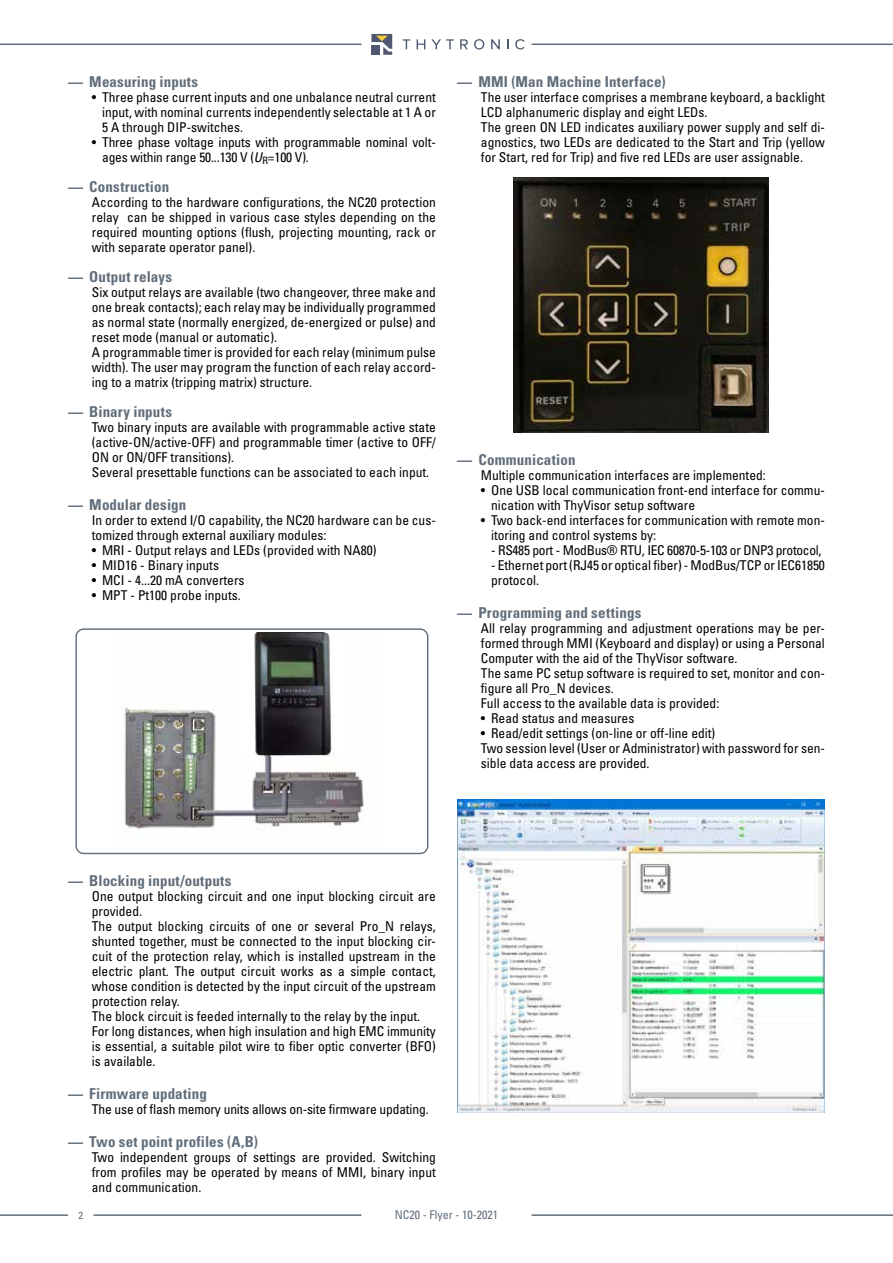
<style>
.page{position:relative;width:893px;height:1263px;background:#fff}
.page>*{position:absolute;margin:0;border:0;box-sizing:border-box;transform-origin:0 0}
.t1{font:700 condensed 15px "Univers LT Std";letter-spacing:.01em;color:#616e7a}
.t2{font:condensed 13.5px/15px "Univers LT Std";color:#000}
.t3{font:condensed 13.5px "Univers LT Std";letter-spacing:-.02em;color:#000}
.t4{font:condensed 12px "Univers LT Std";color:#616e7a}
.t5{font:condensed 10.5px "Univers LT Std";color:#616e7a}
.s1{font-family:"Zapf Elliptical 711 BT";font-stretch:normal}
.s2{font-style:italic}
</style>
<div class="page">
<hr style="left:531px;top:1214px;width:362px;height:2px;background:#616e7a">
<hr style="left:94px;top:1214px;width:267px;height:2px;background:#616e7a">
<hr style="left:0;top:1214px;width:68px;height:2px;background:#616e7a">
<hr style="left:531px;top:44px;width:362px;height:1px;background:#616e7a">
<hr style="left:0;top:44px;width:361px;height:1px;background:#616e7a">
<svg style="left:371px;top:34px;width:21px;height:21px"></svg>
<svg style="left:403px;top:39px;width:7px;height:10px"></svg>
<svg style="left:417px;top:39px;width:8px;height:10px"></svg>
<svg style="left:431px;top:39px;width:23px;height:10px"></svg>
<svg style="left:460px;top:39px;width:8px;height:10px"></svg>
<svg style="left:474px;top:39px;width:10px;height:11px"></svg>
<svg style="left:491px;top:39px;width:9px;height:10px"></svg>
<svg style="left:515px;top:39px;width:10px;height:11px"></svg>
<img style="left:514px;top:177px;width:254px;height:256px">
<img style="left:457px;top:799px;width:368px;height:313px">
<svg style="left:75px;top:628px;width:353px;height:226px"></svg>
<img style="left:115px;top:633px;width:266px;height:214px">
<div style="left:240px;top:633px;width:109px;height:121px;background:#fff"></div>
<img style="left:253px;top:634px;width:81px;height:122px">
<img style="left:253px;top:633px;width:81px;height:1px">
<p class="t1" style="left:68px;top:73px;width:132px"><span class="s1">—</span> Measuring inputs</p>
<p class="t2" style="left:102px;top:90px;width:335px;text-align:justify;text-indent:-10px">• Three phase current inputs and one unbalance neutral current input, with nominal currents independently selectable at 1 A or 5 A through DIP-switches.</p>
<p class="t2" style="left:102px;top:135px;width:335px;text-indent:-10px">• Three phase voltage inputs with programmable nominal volt&shy;ages within range 50...130 V (<span class="s2">U</span><sub>R</sub>=100 V).</p>
<p class="t1" style="left:68px;top:178px;width:103px"><span class="s1">—</span> Construction</p>
<p class="t2" style="left:92px;top:195px;width:346px;text-align:justify">According to the hardware configurations, the NC20 protection relay can be shipped in various case styles depending on the required mounting options (flush, projecting mounting, rack or with separate operator panel).</p>
<p class="t1" style="left:68px;top:268px;width:106px"><span class="s1">—</span> Output relays</p>
<p class="t2" style="left:92px;top:285px;width:346px">Six output relays are available (two changeover, three make and one break contacts); each relay may be individually programmed as normal state (normally energized, de-energized or pulse) and reset mode (manual or automatic).<br>A programmable timer is provided for each relay (minimum pulse width). The user may program the function of each relay accord&shy;ing to a matrix (tripping matrix) structure.</p>
<p class="t1" style="left:68px;top:403px;width:106px"><span class="s1">—</span> Binary inputs</p>
<p class="t2" style="left:92px;top:420px;width:346px">Two binary inputs are available with programmable active state (active-ON/active-OFF) and programmable timer (active to OFF/ ON or ON/OFF transitions).<br>Several presettable functions can be associated to each input.</p>
<p class="t1" style="left:68px;top:496px;width:120px"><span class="s1">—</span> Modular design</p>
<p class="t2" style="left:92px;top:513px;width:346px">In order to extend I/O capability, the NC20 hardware can be cus&shy;tomized through external auxiliary modules:</p>
<p class="t2" style="left:92px;top:543px;width:286px">• MRI - Output relays and LEDs (provided with NA80)</p>
<p class="t2" style="left:92px;top:558px;width:129px">• MID16 - Binary inputs</p>
<p class="t2" style="left:92px;top:573px;width:154px">• MCI - 4...20 mA converters</p>
<p class="t2" style="left:92px;top:588px;width:150px">• MPT - Pt100 probe inputs.</p>
<p class="t1" style="left:457px;top:73px;width:210px"><span class="s1">—</span> MMI (Man Machine Interface)</p>
<p class="t2" style="left:481px;top:90px;width:346px">The user interface comprises a membrane keyboard, a backlight LCD alphanumeric display and eight LEDs.<br>The green ON LED indicates auxiliary power supply and self di&shy;agnostics, two LEDs are dedicated to the Start and Trip (yellow for Start, red for Trip) and five red LEDs are user assignable.</p>
<p class="t1" style="left:457px;top:451px;width:120px"><span class="s1">—</span> Communication</p>
<p class="t2" style="left:481px;top:468px;width:286px">Multiple communication interfaces are implemented:</p>
<p class="t2" style="left:491px;top:483px;width:335px;text-indent:-10px">• One USB local communication front-end interface for commu&shy;nication with ThyVisor setup software</p>
<p class="t2" style="left:491px;top:513px;width:335px;text-indent:-10px">• Two back-end interfaces for communication with remote mon&shy;itoring and control systems by:</p>
<p class="t3" style="left:491px;top:542px;width:332px">- RS485 port - ModBus® RTU, IEC 60870-5-103 or DNP3 protocol,</p>
<p class="t2" style="left:491px;top:558px;width:335px">- Ethernet port (RJ45 or optical fiber) - ModBus/TCP or IEC61850 protocol.</p>
<p class="t1" style="left:457px;top:604px;width:186px"><span class="s1">—</span> Programming and settings</p>
<p class="t2" style="left:481px;top:621px;width:346px">All relay programming and adjustment operations may be per&shy;formed through MMI (Keyboard and display) or using a Personal Computer with the aid of the ThyVisor software.<br>The same PC setup software is required to set, monitor and con&shy;figure all Pro_N devices.<br>Full access to the available data is provided:</p>
<p class="t2" style="left:481px;top:711px;width:155px">• Read status and measures</p>
<p class="t2" style="left:481px;top:726px;width:346px">• Read/edit settings (on-line or off-line edit)<br>Two session level (User or Administrator) with password for sen&shy;sible data access are provided.</p>
<p class="t1" style="left:68px;top:871px;width:165px"><span class="s1">—</span> Blocking input/outputs</p>
<p class="t2" style="left:92px;top:888px;width:346px">One output blocking circuit and one input blocking circuit are provided.<br>The output blocking circuits of one or several Pro_N relays, shunted together, must be connected to the input blocking cir&shy;cuit of the protection relay, which is installed upstream in the electric plant. The output circuit works as a simple contact, whose condition is detected by the input circuit of the upstream protection relay.<br>The block circuit is feeded internally to the relay by the input.<br>For long distances, when high insulation and high EMC immunity is essential, a suitable pilot wire to fiber optic converter (BFO) is available.</p>
<p class="t1" style="left:68px;top:1084px;width:140px"><span class="s1">—</span> Firmware updating</p>
<p class="t2" style="left:92px;top:1101px;width:338px">The use of flash memory units allows on-site firmware updating.</p>
<p class="t1" style="left:68px;top:1132px;width:192px"><span class="s1">—</span> Two set point profiles (A,B)</p>
<p class="t2" style="left:92px;top:1149px;width:346px;text-align:justify">Two independent groups of settings are provided. Switching from profiles may be operated by means of MMI, binary input and communication.</p>
<p class="t5" style="left:78px;top:1208px;width:6px">2</p>
<p class="t4" style="left:395px;top:1207px;width:105px">NC20 - Flyer - 10-2021</p>
</div>
